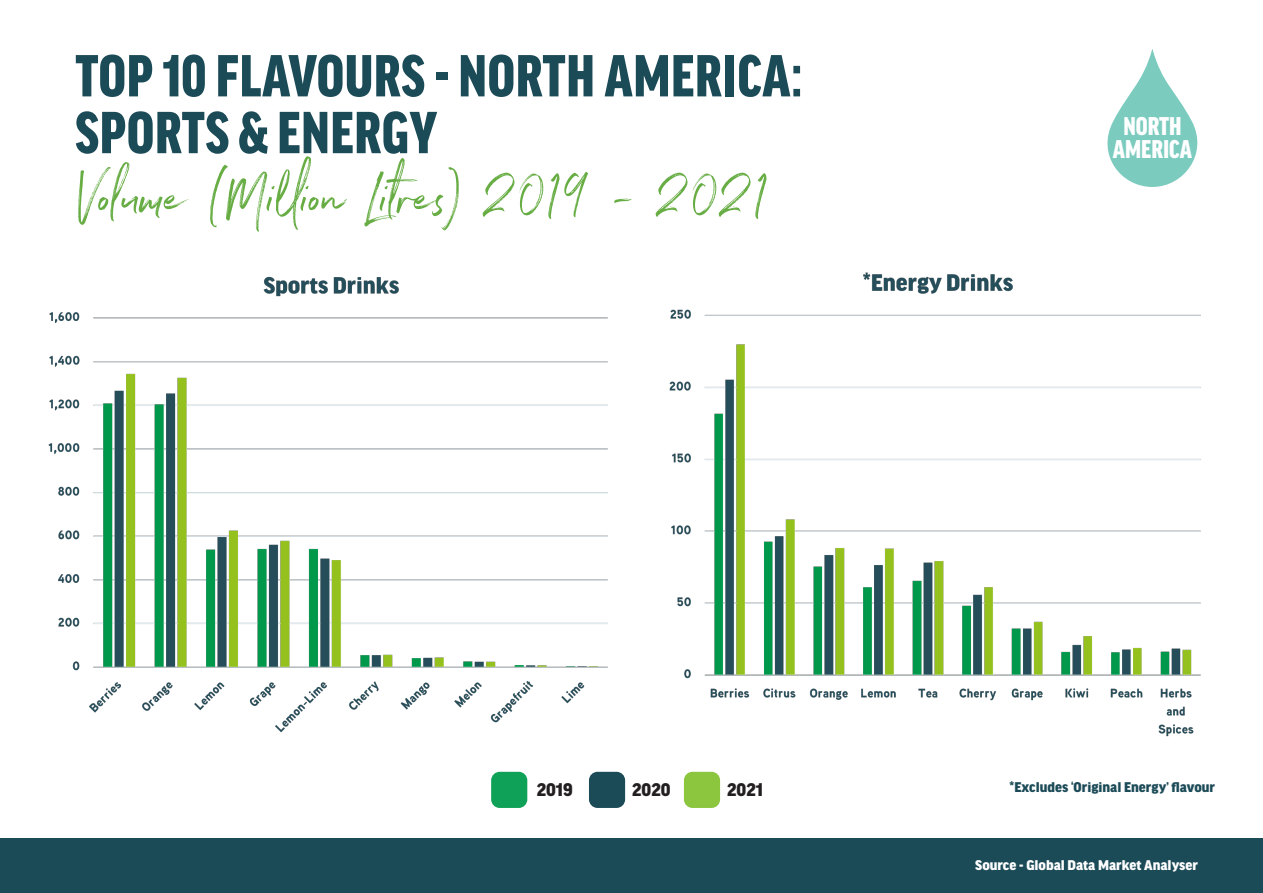
<style>
.page{position:relative;width:1263px;height:893px;background:#fff}
.page>*{position:absolute;margin:0;border:0;box-sizing:border-box;transform-origin:0 0}
.t1{font:900 condensed 63.15px "Good Headline Pro";letter-spacing:.01em;color:#1c4b58}
.t2{font:63.15px "Northwell Alt";color:#67ad44}
.t3{font:900 condensed 27.45px/22.4px "Good Headline Pro";color:#fff;text-align:center}
.t4{font:900 19.5px "Good Headline Pro";color:#231f20}
.t5{font:900 15px "Good Headline Pro";color:#1c4b58}
.t6{font:900 15px "Good Headline Pro";color:#fff}
</style>
<div class="page">
<div style="left:0;top:838px;width:1263px;height:55px;background:#1c4b58"></div>
<svg style="left:1107px;top:49px;width:90px;height:138px"></svg>
<div style="left:491px;top:772px;width:36px;height:36px;background:#0fa157;border-radius:9px"></div>
<div style="left:589px;top:772px;width:36px;height:36px;background:#1c4b58;border-radius:9px"></div>
<div style="left:684px;top:772px;width:36px;height:36px;background:#8bc63e;border-radius:9px"></div>
<img style="left:48px;top:276px;width:560px;height:457px">
<img style="left:669px;top:272px;width:532px;height:465px">
<p class="t1" style="left:75px;top:46px;width:729px">TOP 10 FLAVOURS - NORTH AMERICA:</p>
<p class="t1" style="left:75px;top:103px;width:363px">SPORTS &amp; ENERGY</p>
<p class="t2" style="left:75px;top:151px;width:695px">Volume (Million Litres) 2019 - 2021</p>
<p class="t3" style="left:1113px;top:116px;width:81px">NORTH<br>AMERICA</p>
<p class="t4" style="left:537px;top:781px;width:37px">2019</p>
<p class="t4" style="left:632px;top:781px;width:40px">2020</p>
<p class="t4" style="left:727px;top:781px;width:37px">2021</p>
<p class="t5" style="left:1010px;top:780px;width:207px">*Excludes ‘Original Energy’ flavour</p>
<p class="t6" style="left:975px;top:858px;width:224px">Source - Global Data Market Analyser</p>
</div>
